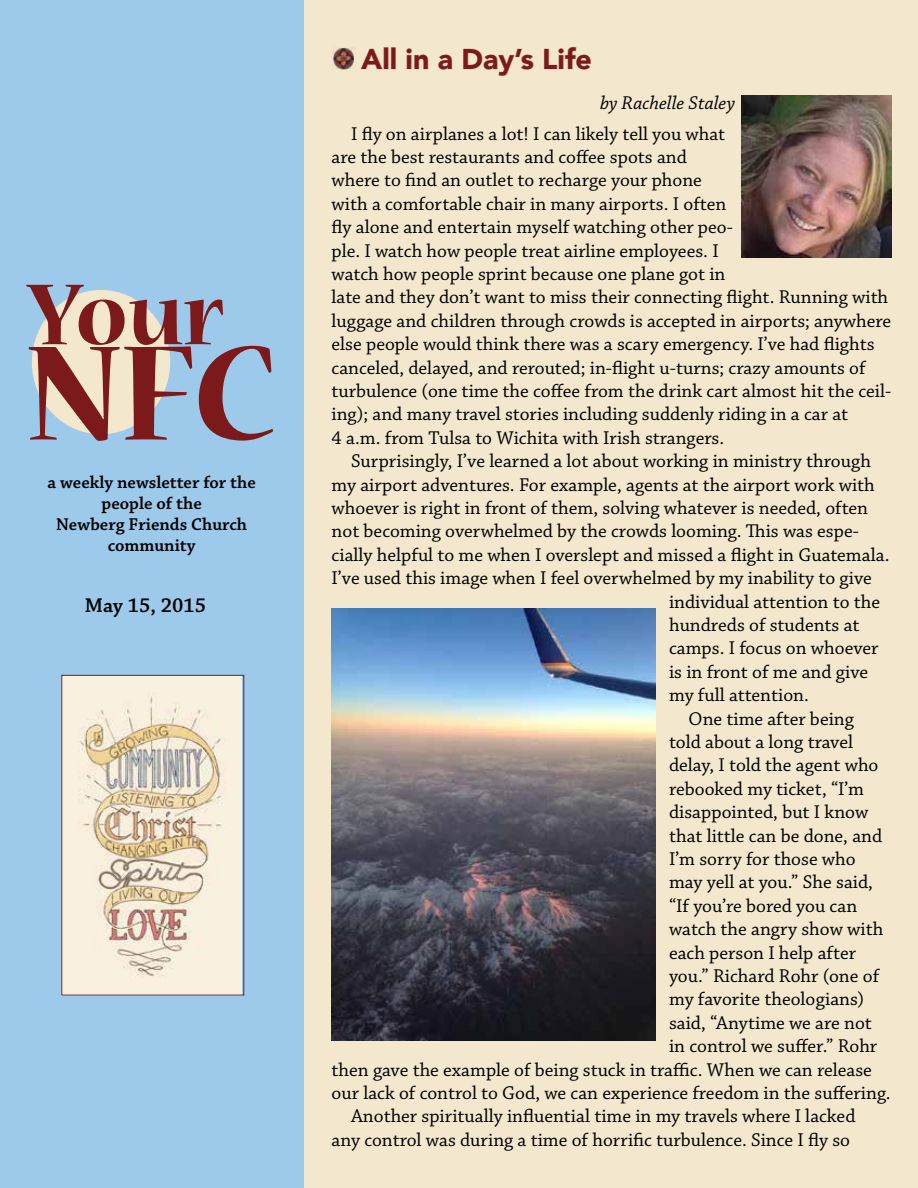
<style>
.page{position:relative;width:918px;height:1188px;background:#fff}
.page>*{position:absolute;margin:0;border:0;box-sizing:border-box;transform-origin:0 0}
.t1{font:700 150px "Nueva Std";color:#7c1a1b}
.t2{font:700 96.3px "Nueva Std";color:#7c1a1b}
.t3{font:900 28.5px "Avenir";color:#7c1a1b}
.t4{font:600 21px "Chaparral Pro";color:#000}
.t5{font:19.5px/23.4px "Chaparral Pro";color:#000}
.t6{font:italic 19.5px "Chaparral Pro";color:#000}
.t7{font:600 18px/21px "Chaparral Pro";color:#000;text-align:center}
</style>
<div class="page">
<div style="left:0;top:0;width:306px;height:1188px;background:#9dc9eb"></div>
<img style="left:63px;top:677px;width:179px;height:316px">
<div style="left:61px;top:675px;width:183px;height:320px;border:1px solid #7c1a1b"></div>
<div style="left:304px;top:0;width:614px;height:1188px;background:#f3e7cd"></div>
<div style="left:32px;top:290px;width:138px;height:144px;background:#f3e7cd;border-radius:50%"></div>
<svg style="left:361px;top:48px;width:22px;height:22px"></svg>
<div style="left:384px;top:47px;width:4px;height:22px;border:1px solid #e4cbb1"></div>
<div style="left:391px;top:47px;width:5px;height:22px;border:1px solid #e4cbb1"></div>
<svg style="left:406px;top:48px;width:23px;height:22px"></svg>
<svg style="left:438px;top:54px;width:15px;height:16px"></svg>
<svg style="left:463px;top:48px;width:71px;height:28px"></svg>
<svg style="left:544px;top:46px;width:47px;height:24px"></svg>
<img style="left:332px;top:47px;width:24px;height:23px">
<img style="left:742px;top:95px;width:149px;height:162px">
<img style="left:332px;top:609px;width:324px;height:432px">
<h2 class="t2" style="left:27px;top:270px;width:198px">Your</h2>
<h1 class="t1" style="left:27px;top:325px;width:251px">NFC</h1>
<p class="t7" style="left:48px;top:472px;width:210px">a weekly newsletter for the people of the<br>Newberg Friends Church community</p>
<p class="t4" style="left:85px;top:594px;width:123px">May 15, 2015</p>
<h3 class="t3" style="left:361px;top:35px;width:232px">All in a Day’s Life</h3>
<p class="t6" style="left:600px;top:93px;width:137px">by Rachelle Staley</p>
<p class="t5" style="left:332px;top:123px;width:561px;text-indent:20px">I fly on airplanes a lot! I can likely tell you what<br>are the best restaurants and coffee spots and<br>where to find an outlet to recharge your phone<br>with a comfortable chair in many airports. I often<br>fly alone and entertain myself watching other peo-<br>ple. I watch how people treat airline employees. I<br>watch how people sprint because one plane got in<br>late and they don’t want to miss their connecting flight. Running with luggage and children through crowds is accepted in airports; anywhere else people would think there was a scary emergency. I’ve had flights canceled, delayed, and rerouted; in-flight u-turns; crazy amounts of turbulence (one time the coffee from the drink cart almost hit the ceil&shy;ing); and many travel stories including suddenly riding in a car at<br>4 a.m. from Tulsa to Wichita with Irish strangers.</p>
<p class="t5" style="left:351px;top:450px;width:522px">Surprisingly, I’ve learned a lot about working in ministry through</p>
<p class="t5" style="left:332px;top:474px;width:545px">my airport adventures. For example, agents at the airport work with</p>
<p class="t5" style="left:332px;top:497px;width:538px">whoever is right in front of them, solving whatever is needed, often</p>
<p class="t5" style="left:332px;top:520px;width:529px">not becoming overwhelmed by the crowds looming. This was espe-</p>
<p class="t5" style="left:332px;top:544px;width:560px">cially helpful to me when I overslept and missed a flight in Guatemala.</p>
<p class="t5" style="left:332px;top:567px;width:542px">I’ve used this image when I feel overwhelmed by my inability to give</p>
<p class="t5" style="left:669px;top:591px;width:213px">individual attention to the</p>
<p class="t5" style="left:669px;top:614px;width:192px">hundreds of students at</p>
<p class="t5" style="left:669px;top:637px;width:211px">camps. I focus on whoever</p>
<p class="t5" style="left:669px;top:661px;width:201px">is in front of me and give</p>
<p class="t5" style="left:669px;top:684px;width:141px">my full attention.</p>
<p class="t5" style="left:689px;top:708px;width:167px">One time after being</p>
<p class="t5" style="left:669px;top:731px;width:186px">told about a long travel</p>
<p class="t5" style="left:669px;top:754px;width:211px">delay, I told the agent who</p>
<p class="t5" style="left:669px;top:778px;width:196px">rebooked my ticket, “I’m</p>
<p class="t5" style="left:669px;top:801px;width:201px">disappointed, but I know</p>
<p class="t5" style="left:669px;top:825px;width:215px">that little can be done, and</p>
<p class="t5" style="left:669px;top:848px;width:188px">I’m sorry for those who</p>
<p class="t5" style="left:669px;top:871px;width:205px">may yell at you.” She said,</p>
<p class="t5" style="left:669px;top:895px;width:190px">“If you’re bored you can</p>
<p class="t5" style="left:669px;top:918px;width:216px">watch the angry show with</p>
<p class="t5" style="left:669px;top:942px;width:188px">each person I help after</p>
<p class="t5" style="left:669px;top:965px;width:212px">you.” Richard Rohr (one of</p>
<p class="t5" style="left:669px;top:988px;width:197px">my favorite theologians)</p>
<p class="t5" style="left:669px;top:1012px;width:204px">said, “Anytime we are not</p>
<p class="t5" style="left:669px;top:1035px;width:210px">in control we suffer.” Rohr</p>
<p class="t5" style="left:332px;top:1059px;width:542px">then gave the example of being stuck in traffic. When we can release</p>
<p class="t5" style="left:332px;top:1082px;width:561px">our lack of control to God, we can experience freedom in the suffering.</p>
<p class="t5" style="left:351px;top:1105px;width:506px">Another spiritually influential time in my travels where I lacked</p>
<p class="t5" style="left:332px;top:1129px;width:520px">any control was during a time of horrific turbulence. Since I fly so</p>
</div>
